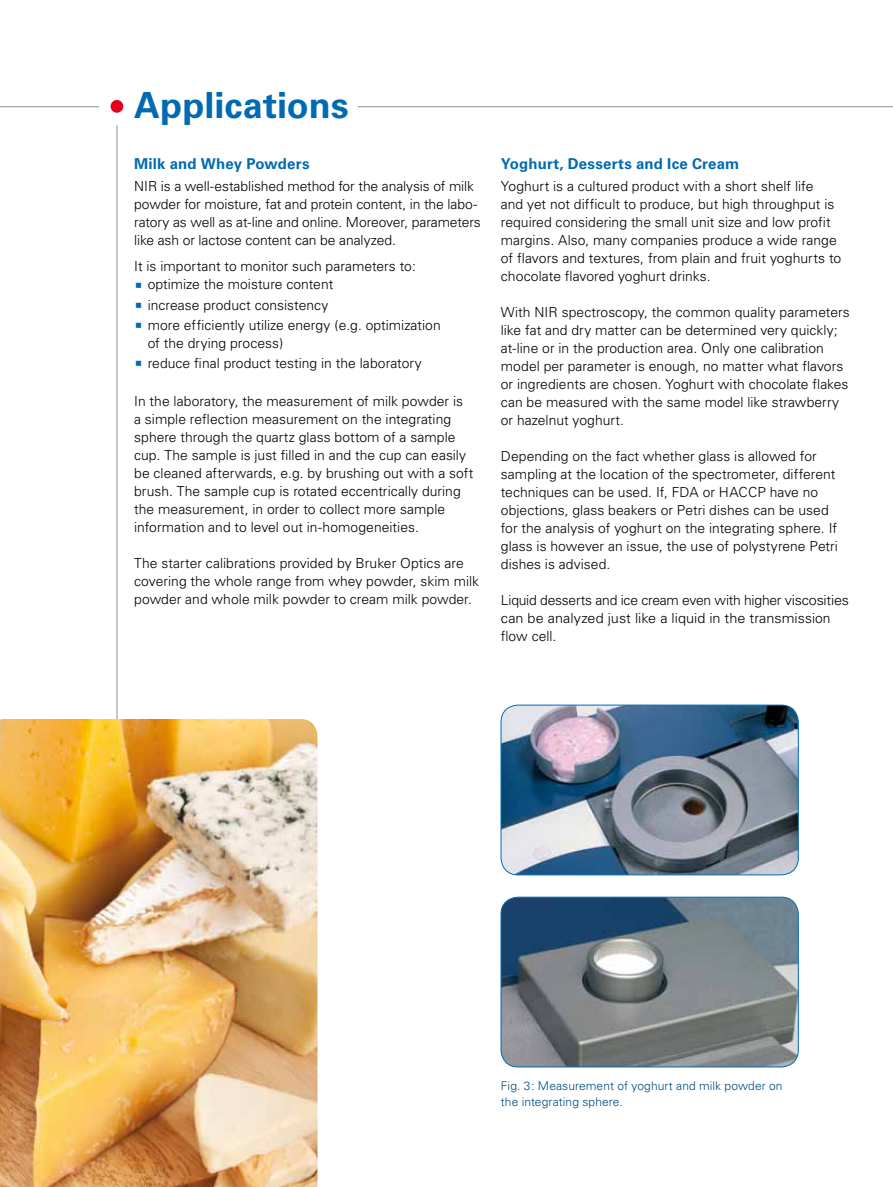
<style>
.page{position:relative;width:893px;height:1187px;background:#fff}
.page>*{position:absolute;margin:0;border:0;box-sizing:border-box;transform-origin:0 0}
.t1{font:700 36px "Univers";letter-spacing:.005em;color:#006ab3}
.t2{font:700 15px "Univers";letter-spacing:.015em;color:#006ab3}
.t3{font:300 13.8px/18px "Univers";color:#000}
.t4{font:300 12px/15.8px "Univers";letter-spacing:.005em;color:#004a80}
</style>
<div class="page">
<hr style="left:117px;top:125px;width:1px;height:1061px;background:#82939c">
<hr style="left:0;top:106px;width:99px;height:1px;background:#82939c">
<hr style="left:358px;top:106px;width:535px;height:1px;background:#82939c">
<img style="left:0;top:719px;width:317px;height:467px">
<img style="left:501px;top:705px;width:297px;height:169px">
<div style="left:501px;top:704px;width:297px;height:171px;border:1px solid #006ab3;border-radius:17px"></div>
<img style="left:501px;top:897px;width:297px;height:169px">
<div style="left:501px;top:896px;width:297px;height:171px;border:1px solid #006ab3;border-radius:17px"></div>
<div style="left:111px;top:100px;width:12px;height:13px;background:#e2001a;border-radius:50%"></div>
<h1 class="t1" style="left:134px;top:84px;width:216px">Applications</h1>
<p class="t2" style="left:134px;top:155px;width:177px">Milk and Whey Powders</p>
<p class="t3" style="left:134px;top:177px;width:348px">NIR is a well-established method for the analysis of milk powder for moisture, fat and protein content, in the labo&shy;ratory as well as at-line and online. Moreover, parameters like ash or lactose content can be analyzed.</p>
<p class="t3" style="left:148px;top:257px;width:270px;text-indent:-14px">It is important to monitor such parameters to: optimize the moisture content</p>
<p class="t3" style="left:148px;top:295px;width:295px;line-height:20.1px">increase product consistency<br>more efficiently utilize energy (e.g. optimization</p>
<p class="t3" style="left:148px;top:333px;width:275px;line-height:20.1px">of the drying process)<br>reduce final product testing in the laboratory</p>
<p class="t3" style="left:134px;top:392px;width:341px">In the laboratory, the measurement of milk powder is a simple reflection measurement on the integrating sphere through the quartz glass bottom of a sample cup. The sample is just filled in and the cup can easily be cleaned afterwards, e.g. by brushing out with a soft brush. The sample cup is rotated eccentrically during the measurement, in order to collect more sample information and to level out in-homogeneities.</p>
<p class="t3" style="left:134px;top:554px;width:346px">The starter calibrations provided by Bruker Optics are covering the whole range from whey powder, skim milk powder and whole milk powder to cream milk powder.</p>
<p class="t2" style="left:501px;top:154px;width:240px">Yoghurt, Desserts and Ice Cream</p>
<p class="t3" style="left:501px;top:177px;width:342px">Yoghurt is a cultured product with a short shelf life<br>and yet not difficult to produce, but high throughput is required considering the small unit size and low profit margins. Also, many companies produce a wide range of flavors and textures, from plain and fruit yoghurts to chocolate flavored yoghurt drinks.</p>
<p class="t3" style="left:501px;top:303px;width:350px">With NIR spectroscopy, the common quality parameters like fat and dry matter can be determined very quickly; at-line or in the production area. Only one calibration model per parameter is enough, no matter what flavors or ingredients are chosen. Yoghurt with chocolate flakes can be measured with the same model like strawberry or hazelnut yoghurt.</p>
<p class="t3" style="left:501px;top:447px;width:339px">Depending on the fact whether glass is allowed for sampling at the location of the spectrometer, different techniques can be used. If, FDA or HACCP have no objections, glass beakers or Petri dishes can be used for the analysis of yoghurt on the integrating sphere. If glass is however an issue, the use of polystyrene Petri dishes is advised.</p>
<p class="t3" style="left:501px;top:591px;width:350px">Liquid desserts and ice cream even with higher viscosities can be analyzed just like a liquid in the transmission flow cell.</p>
<p class="t4" style="left:501px;top:1077px;width:283px">Fig. 3: Measurement of yoghurt and milk powder on the integrating sphere.</p>
</div>
